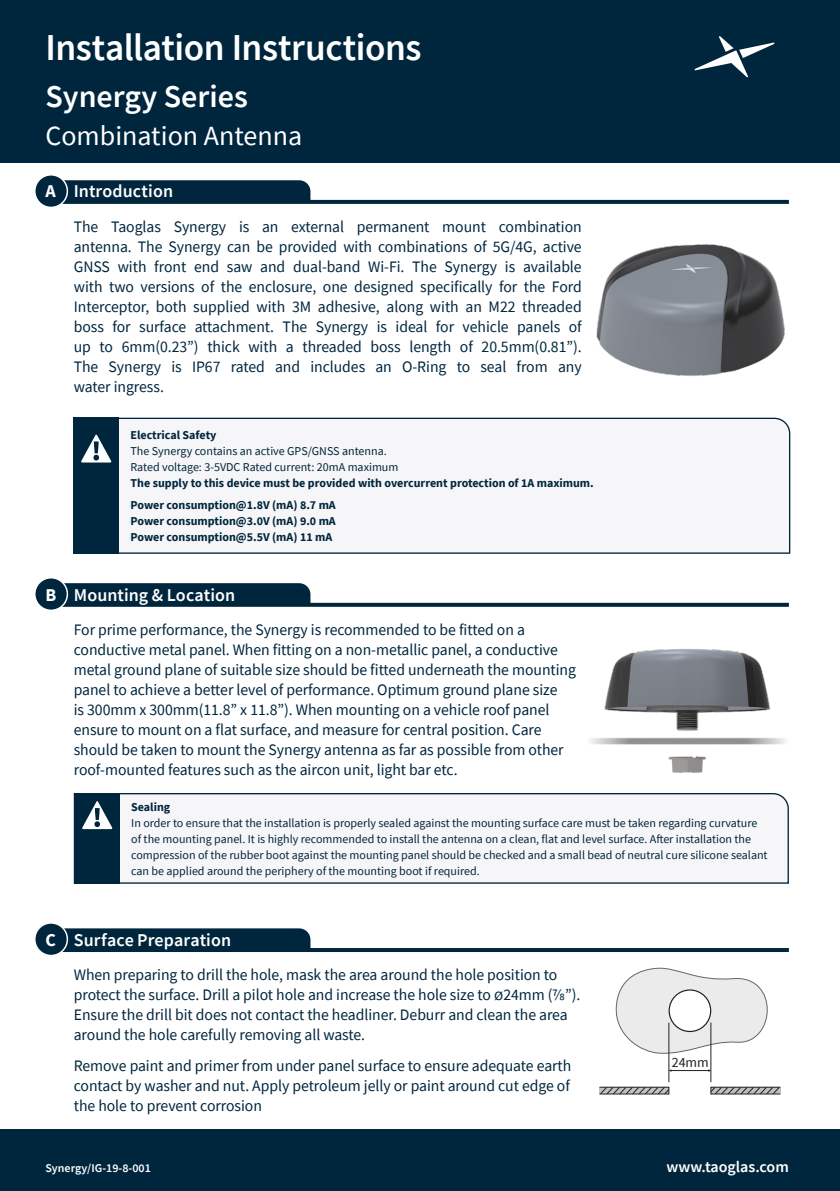
<style>
.page{position:relative;width:840px;height:1191px;background:#fff}
.page>*{position:absolute;margin:0;border:0;box-sizing:border-box;transform-origin:0 0}
.Cover_Header{font:600 38px "Source Sans Pro";letter-spacing:-.01em;color:#fff}
.Slide_Title{font:600 31.6px "Source Sans Pro";color:#fff}
.Slide_Title-2{font:27.8px "Source Sans Pro";color:#fff}
.Subhead-3{font:600 18px "Source Sans Pro";letter-spacing:.005em;color:#fff}
.Body_Text{font:16px/20px "Source Sans Pro";letter-spacing:-.005em;color:#00263e;text-align:justify}
.Slide_Title-3{font:600 15.8px "Source Sans Pro";color:#fff}
.t1{font:14px "Source Sans Pro";color:#231f20}
.Notice_Regular{font:12px/16px "Source Sans Pro";color:#00263e}
.Notice_Bold{font:700 12px "Source Sans Pro";color:#00263e}
.Slide_Title-4{font:600 11.8px "Source Sans Pro";color:#fff}
.s1{font-weight:700}
</style>
<div class="page">
<div style="left:0;top:0;width:839px;height:162px;background:#00263e"></div>
<div style="left:0;top:1129px;width:839px;height:62px;background:#00263e"></div>
<svg style="left:62px;top:200px;width:726px;height:4px;background:#082d44"></svg>
<div style="left:62px;top:180px;width:248px;height:23px;background:#00263e"></div>
<div style="left:35px;top:175px;width:32px;height:32px;background:#00263e;border-radius:50%"></div>
<div style="left:34px;top:174px;width:34px;height:34px;border:1px solid #fff;border-radius:50%"></div>
<svg style="left:62px;top:603px;width:726px;height:4px;background:#0e3249"></svg>
<div style="left:62px;top:583px;width:248px;height:23px;background:#00263e"></div>
<div style="left:35px;top:578px;width:32px;height:32px;background:#00263e;border-radius:50%"></div>
<div style="left:34px;top:577px;width:34px;height:34px;border:1px solid #fff;border-radius:50%"></div>
<hr style="left:57px;top:948px;width:731px;height:4px;background:#00263e">
<div style="left:62px;top:928px;width:248px;height:23px;background:#00263e"></div>
<div style="left:35px;top:923px;width:32px;height:32px;background:#00263e;border-radius:50%"></div>
<div style="left:34px;top:922px;width:34px;height:34px;border:1px solid #fff;border-radius:50%"></div>
<div style="left:74px;top:417px;width:716px;height:137px;background:#f6f5f7"></div>
<div style="left:74px;top:418px;width:45px;height:136px;background:#00263e"></div>
<svg style="left:81px;top:434px;width:31px;height:29px"></svg>
<div style="left:73px;top:793px;width:716px;height:91px;background:#f6f5f7"></div>
<div style="left:74px;top:793px;width:46px;height:90px;background:#00263e"></div>
<svg style="left:82px;top:801px;width:31px;height:29px"></svg>
<svg style="left:694px;top:36px;width:80px;height:41px"></svg>
<svg style="left:615px;top:967px;width:153px;height:87px"></svg>
<div style="left:668px;top:990px;width:42px;height:41px;background:#fff;border-radius:50%"></div>
<div style="left:668px;top:989px;width:42px;height:43px;border:1px solid #231f20;border-radius:50%"></div>
<hr style="left:668px;top:1022px;width:1px;height:60px;background:#231f20">
<hr style="left:710px;top:1022px;width:1px;height:60px;background:#231f20">
<hr style="left:670px;top:1070px;width:38px;height:1px;background:#231f20">
<svg style="left:599px;top:1086px;width:70px;height:8px"></svg>
<svg style="left:710px;top:1086px;width:69px;height:8px"></svg>
<img style="left:596px;top:244px;width:189px;height:132px">
<img style="left:604px;top:649px;width:167px;height:124px">
<svg style="left:590px;top:736px;width:39px;height:9px"></svg>
<svg style="left:744px;top:736px;width:42px;height:10px"></svg>
<p class="Cover_Header" style="left:45px;top:23px;width:377px">Installation Instructions</p>
<p class="Slide_Title" style="left:45px;top:75px;width:204px">Synergy Series</p>
<p class="Slide_Title-2" style="left:45px;top:119px;width:258px">Combination Antenna</p>
<p class="Subhead-3" style="left:45px;top:179px;width:129px"><span class="s1">A</span> Introduction</p>
<p class="Body_Text" style="left:74px;top:216px;width:509px">The Taoglas Synergy is an external permanent mount combination antenna. The Synergy can be provided with combinations of 5G/4G, active GNSS with front end saw and dual-band Wi-Fi. The Synergy is available with two versions of the enclosure, one designed specifically for the Ford Interceptor, both supplied with 3M adhesive, along with an M22 threaded boss for surface attachment. The Synergy is ideal for vehicle panels of up to 6mm(0.23”) thick with a threaded boss length of 20.5mm(0.81”).<br>The Synergy is IP67 rated and includes an O-Ring to seal from any water ingress.</p>
<p class="Notice_Bold" style="left:130px;top:427px;width:87px">Electrical Safety</p>
<p class="Notice_Regular" style="left:130px;top:443px;width:257px">The Synergy contains an active GPS/GNSS antenna.</p>
<p class="Notice_Regular" style="left:130px;top:459px;width:269px">Rated voltage: 3-5VDC Rated current: 20mA maximum</p>
<p class="Notice_Bold" style="left:130px;top:475px;width:464px">The supply to this device must be provided with overcurrent protection of 1A maximum.</p>
<p class="Notice_Bold" style="left:130px;top:497px;width:207px">Power consumption@1.8V (mA) 8.7 mA</p>
<p class="Notice_Bold" style="left:130px;top:513px;width:207px">Power consumption@3.0V (mA) 9.0 mA</p>
<p class="Notice_Bold" style="left:130px;top:529px;width:203px">Power consumption@5.5V (mA) 11 mA</p>
<p class="Subhead-3" style="left:45px;top:583px;width:191px"><span class="s1">B</span> Mounting &amp; Location</p>
<p class="Body_Text" style="left:74px;top:619px;width:503px;text-align:left">For prime performance, the Synergy is recommended to be fitted on a conductive metal panel. When fitting on a non-metallic panel, a conductive metal ground plane of suitable size should be fitted underneath the mounting panel to achieve a better level of performance. Optimum ground plane size<br>is 300mm x 300mm(11.8” x 11.8”). When mounting on a vehicle roof panel ensure to mount on a flat surface, and measure for central position. Care should be taken to mount the Synergy antenna as far as possible from other roof-mounted features such as the aircon unit, light bar etc.</p>
<p class="Notice_Bold" style="left:131px;top:798px;width:41px">Sealing</p>
<p class="Notice_Regular" style="left:131px;top:815px;width:637px">In order to ensure that the installation is properly sealed against the mounting surface care must be taken regarding curvature of the mounting panel. It is highly recommended to install the antenna on a clean, flat and level surface. After installation the compression of the rubber boot against the mounting panel should be checked and a small bead of neutral cure silicone sealant can be applied around the periphery of the mounting boot if required.</p>
<p class="Subhead-3" style="left:45px;top:928px;width:187px"><span class="s1">C</span> Surface Preparation</p>
<p class="Body_Text" style="left:74px;top:964px;width:508px;text-align:left">When preparing to drill the hole, mask the area around the hole position to protect the surface. Drill a pilot hole and increase the hole size to Ø24mm (⅞”).<br>Ensure the drill bit does not contact the headliner. Deburr and clean the area around the hole carefully removing all waste.</p>
<p class="Body_Text" style="left:74px;top:1055px;width:499px">Remove paint and primer from under panel surface to ensure adequate earth contact by washer and nut. Apply petroleum jelly or paint around cut edge of the hole to prevent corrosion</p>
<p class="t1" style="left:671px;top:1053px;width:39px">24mm</p>
<p class="Slide_Title-4" style="left:45px;top:1160px;width:107px">Synergy/IG-19-8-001</p>
<p class="Slide_Title-3" style="left:666px;top:1156px;width:124px">www.taoglas.com</p>
</div>
